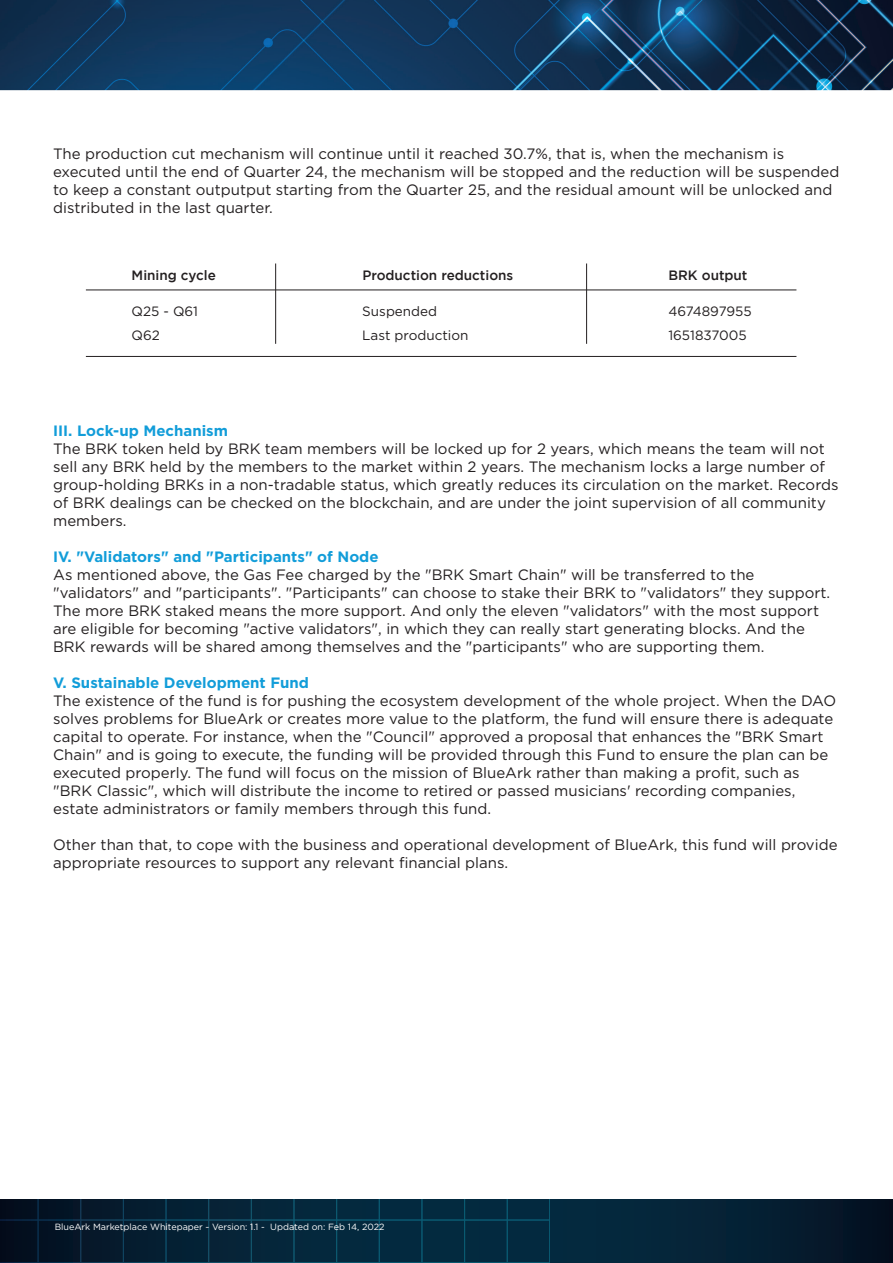
<style>
.page{position:relative;width:893px;height:1263px;background:#fff}
.page>*{position:absolute;margin:0;border:0;box-sizing:border-box;transform-origin:0 0}
.t1{font:15px/18px "Gotham";color:#231f20}
.t2{font:700 15px "Gotham";color:#129dd9}
.t3{font:13.5px "Gotham";color:#231f20}
.t4{font:500 13.5px "Gotham";color:#231f20}
.t5{font:9px "Gotham";color:#fff}
</style>
<div class="page">
<img style="left:0;top:0;width:893px;height:357px">
<hr style="left:86px;top:290px;width:710px;height:1px;background:#231f20">
<hr style="left:86px;top:356px;width:710px;height:1px;background:#231f20">
<hr style="left:275px;top:263px;width:1px;height:81px;background:#231f20">
<hr style="left:586px;top:263px;width:1px;height:81px;background:#231f20">
<svg style="left:549px;top:1199px;width:344px;height:64px;background:#042033"></svg>
<svg style="left:0;top:1199px;width:549px;height:64px;background:#042439"></svg>
<p class="t1" style="left:53px;top:145px;width:788px">The production cut mechanism will continue until it reached 30.7%, that is, when the mechanism is executed until the end of Quarter 24, the mechanism will be stopped and the reduction will be suspended to keep a constant outputput starting from the Quarter 25, and the residual amount will be unlocked and distributed in the last quarter.</p>
<p class="t4" style="left:132px;top:267px;width:86px">Mining cycle</p>
<p class="t4" style="left:362px;top:267px;width:153px">Production reductions</p>
<p class="t4" style="left:668px;top:267px;width:81px">BRK output</p>
<p class="t3" style="left:132px;top:302px;width:68px">Q25 - Q61</p>
<p class="t3" style="left:362px;top:302px;width:76px">Suspended</p>
<p class="t3" style="left:668px;top:302px;width:85px">4674897955</p>
<p class="t3" style="left:132px;top:326px;width:30px">Q62</p>
<p class="t3" style="left:362px;top:326px;width:108px">Last production</p>
<p class="t3" style="left:668px;top:326px;width:80px">1651837005</p>
<p class="t2" style="left:53px;top:422px;width:176px">III. Lock-up Mechanism</p>
<p class="t1" style="left:53px;top:439px;width:787px">The BRK token held by BRK team members will be locked up for 2 years, which means the team will not sell any BRK held by the members to the market within 2 years. The mechanism locks a large number of group-holding BRKs in a non-tradable status, which greatly reduces its circulation on the market. Records of BRK dealings can be checked on the blockchain, and are under the joint supervision of all community members.</p>
<p class="t2" style="left:53px;top:548px;width:327px">IV. "Validators" and "Participants" of Node</p>
<p class="t1" style="left:53px;top:565px;width:778px">As mentioned above, the Gas Fee charged by the "BRK Smart Chain" will be transferred to the "validators" and "participants". "Participants" can choose to stake their BRK to "validators" they support.<br>The more BRK staked means the more support. And only the eleven "validators" with the most support are eligible for becoming "active validators", in which they can really start generating blocks. And the BRK rewards will be shared among themselves and the "participants" who are supporting them.</p>
<p class="t2" style="left:53px;top:674px;width:257px">V. Sustainable Development Fund</p>
<p class="t1" style="left:53px;top:691px;width:785px">The existence of the fund is for pushing the ecosystem development of the whole project. When the DAO solves problems for BlueArk or creates more value to the platform, the fund will ensure there is adequate capital to operate. For instance, when the "Council" approved a proposal that enhances the "BRK Smart Chain" and is going to execute, the funding will be provided through this Fund to ensure the plan can be executed properly. The fund will focus on the mission of BlueArk rather than making a profit, such as "BRK Classic", which will distribute the income to retired or passed musicians' recording companies, estate administrators or family members through this fund.</p>
<p class="t1" style="left:53px;top:835px;width:786px">Other than that, to cope with the business and operational development of BlueArk, this fund will provide appropriate resources to support any relevant financial plans.</p>
<p class="t5" style="left:55px;top:1221px;width:331px">BlueArk Marketplace Whitepaper - Version: 1.1 - Updated on: Feb 14, 2022</p>
<p class="t5" style="left:256px;top:1221px;width:133px">0 - Updated on: Oct 25, 20 1</p>
</div>
